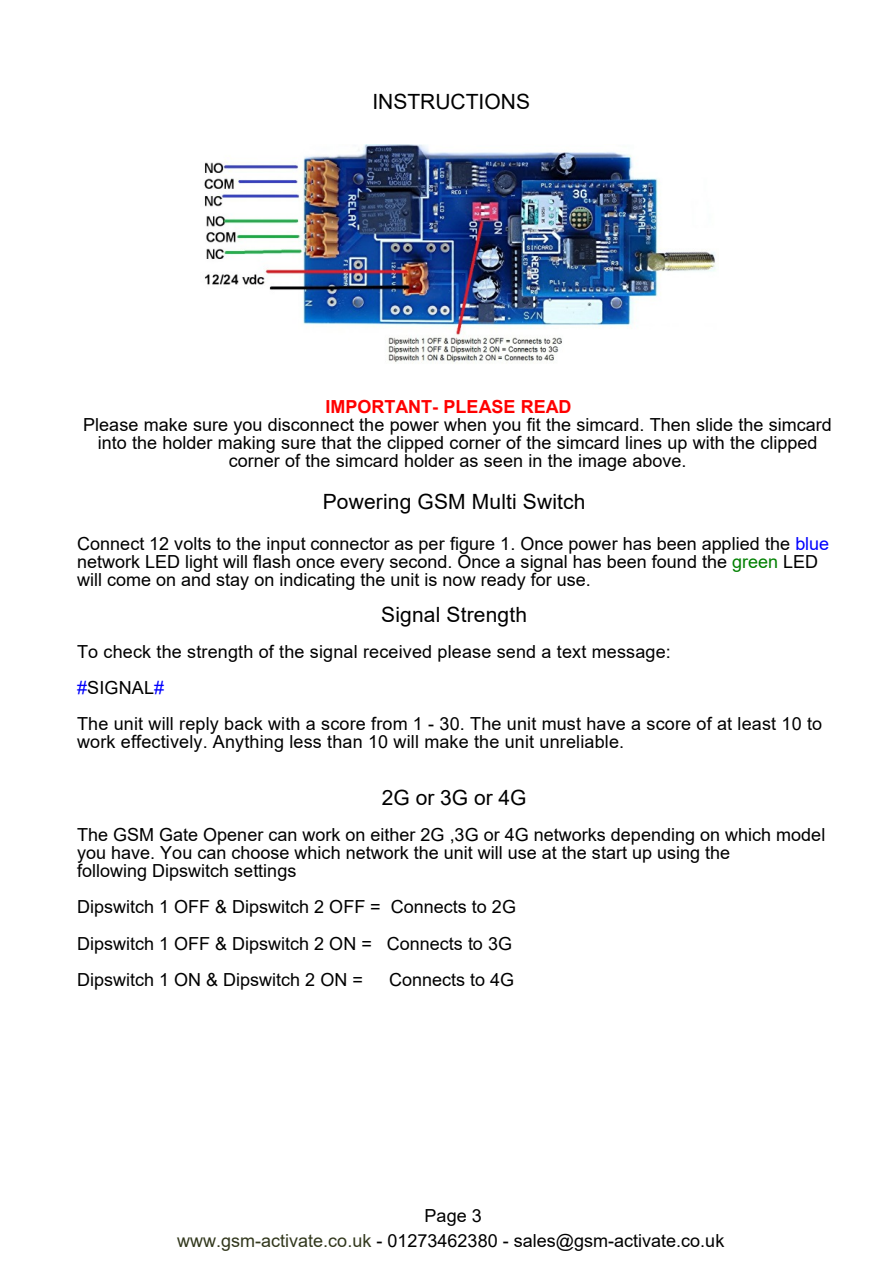
<style>
.page{position:relative;width:893px;height:1263px;background:#fff}
.page>*{position:absolute;margin:0;border:0;box-sizing:border-box;transform-origin:0 0}
.t1{font:21px "Arial";letter-spacing:.005em;color:#000}
.t2{font:18px/18px "Arial";color:#000}
.t3{font:700 18px "Arial";color:#f00}
.s1{color:#00f}
.s2{color:#008000}
.s3{color:#0000fc}
.s4{color:#32381d}
</style>
<div class="page">
<img style="left:204px;top:144px;width:511px;height:219px">
<p class="t1" style="left:372px;top:94px;width:159px">INSTRUCTIONS</p>
<p class="t3" style="left:325px;top:400px;width:247px">IMPORTANT- PLEASE READ</p>
<p class="t2" style="left:83px;top:418px;width:750px;text-align:center">Please make sure you disconnect the power when you fit the simcard. Then slide the simcard into the holder making sure that the clipped corner of the simcard lines up with the clipped corner of the simcard holder as seen in the image above.</p>
<p class="t1" style="left:323px;top:494px;width:264px">Powering GSM Multi Switch</p>
<p class="t2" style="left:77px;top:537px;width:753px">Connect 12 volts to the input connector as per figure 1. Once power has been applied the <span class="s1">blue </span>network LED light will flash once every second. Once a signal has been found the <span class="s2">green</span> LED will come on and stay on indicating the unit is now ready for use.</p>
<p class="t1" style="left:381px;top:607px;width:147px">Signal Strength</p>
<p class="t2" style="left:77px;top:636px;width:747px;line-height:36px">To check the strength of the signal received please send a text message:<br><span class="s3">#</span>SIGNAL<span class="s1">#<br></span>The unit will reply back with a score from 1 - 30. The unit must have a score of at least 10 to</p>
<p class="t2" style="left:77px;top:735px;width:549px">work effectively. Anything less than 10 will make the unit unreliable.</p>
<p class="t1" style="left:382px;top:789px;width:146px">2G or 3G or 4G</p>
<p class="t2" style="left:77px;top:827px;width:750px">The GSM Gate Opener can work on either 2G ,3G or 4G networks depending on which model you have. You can choose which network the unit will use at the start up using the<br>following Dipswitch settings</p>
<p class="t2" style="left:77px;top:890px;width:440px;line-height:36.2px">Dipswitch 1 OFF &amp; Dipswitch 2 OFF = Connects to 2G<br>Dipswitch 1 OFF &amp; Dipswitch 2 ON = Connects to 3G<br>Dipswitch 1 ON &amp; Dipswitch 2 ON =</p>
<p class="t2" style="left:389px;top:972px;width:127px">Connects to 4G</p>
<p class="t2" style="left:177px;top:1204px;width:549px;line-height:25.3px;text-align:center">Page 3<br><span class="s4">www.gsm-activate.co.uk</span> - 01273462380 - sales@gsm-activate.co.uk</p>
</div>
